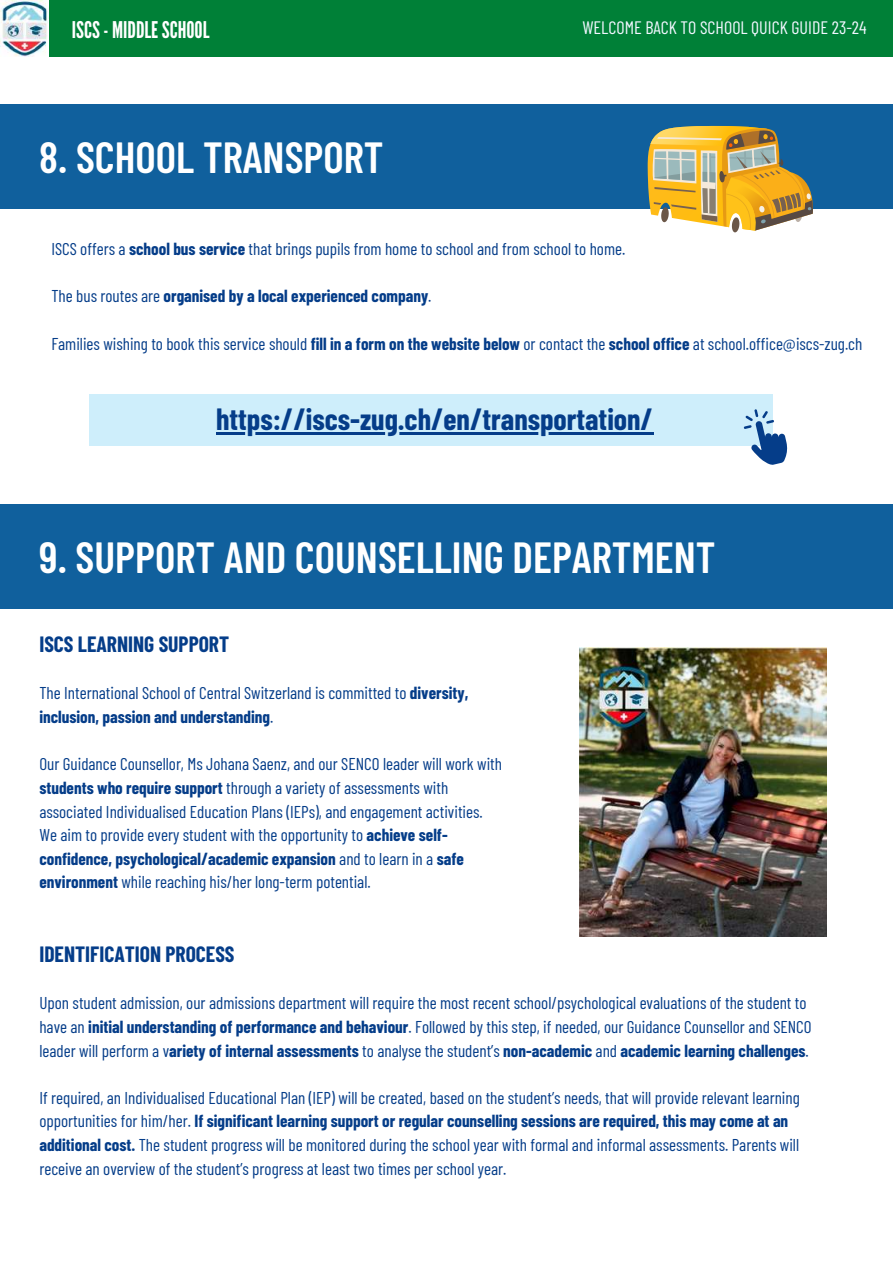
<style>
.page{position:relative;width:893px;height:1264px;background:#fff}
.page>*{position:absolute;margin:0;border:0;box-sizing:border-box;transform-origin:0 0}
.t1{font:600 43.5px "Barlow Condensed";color:#fff}
.t2{font:700 30px "Barlow Condensed";color:#053d89}
.t3{font:22.95px "League Gothic";color:#fff}
.t4{font:700 21.6px "Barlow Condensed";color:#053d89}
.t5{font:18px "Barlow Condensed";color:#f2f7ff}
.t6{font:17.1px/23.7px "Barlow Condensed";color:#053d89}
.t7{font:700 17.1px "Barlow Condensed";color:#053d89}
.s1{font-weight:700}
.s2{font-weight:400}
</style>
<div class="page">
<div style="left:0;top:0;width:892px;height:56px;background:#008037"></div>
<img style="left:0;top:0;width:48px;height:56px">
<div style="left:0;top:104px;width:892px;height:104px;background:#10609d"></div>
<div style="left:89px;top:394px;width:683px;height:52px;background:#ceeefb"></div>
<svg style="left:743px;top:409px;width:44px;height:56px"></svg>
<div style="left:0;top:504px;width:892px;height:104px;background:#10609d"></div>
<svg style="left:647px;top:125px;width:168px;height:108px"></svg>
<img style="left:579px;top:648px;width:247px;height:288px">
<hr style="left:216px;top:432px;width:437px;height:2px;background:#053d89">
<h3 class="t3" style="left:72px;top:17px;width:139px">ISCS- MIDDLESCHOOL</h3>
<p class="t5" style="left:582px;top:16px;width:286px">WELCOME BACK TO SCHOOL QUICK GUIDE 23-24</p>
<h1 class="t1" style="left:39px;top:129px;width:345px">8. SCHOOL TRANSPORT</h1>
<p class="t6" style="left:51px;top:236px;width:575px">ISCS offers a <span class="s1">school bus service</span> that brings pupils from home to school and from school to home.</p>
<p class="t7" style="left:51px;top:285px;width:381px"><span class="s2">The bus routes are</span> organised by a local experienced company<span class="s2">.</span></p>
<p class="t6" style="left:51px;top:331px;width:812px">Families wishing to book this service should <span class="s1">fill in a form on the website below</span> or contact the <span class="s1">school office</span> at school.office@iscs-zug.ch</p>
<h2 class="t2" style="left:216px;top:400px;width:438px">https://iscs-zug.ch/en/transportation/</h2>
<h1 class="t1" style="left:39px;top:529px;width:677px">9. SUPPORT AND COUNSELLING DEPARTMENT</h1>
<p class="t4" style="left:39px;top:630px;width:191px">ISCS LEARNING SUPPORT</p>
<p class="t6" style="left:39px;top:680px;width:430px">The International School of Central Switzerland is committed to <span class="s1">diversity, inclusion, passion and understanding</span>.</p>
<p class="t6" style="left:39px;top:751px;width:464px">Our Guidance Counsellor, Ms Johana Saenz, and our SENCO leader will work with <span class="s1">students who require support</span> through a variety of assessments with associated Individualised Education Plans (IEPs), and engagement activities.<br>We aim to provide every student with the opportunity to <span class="s1">achieve self&shy;confidence, psychological/academic expansion</span> and to learn in a <span class="s1">safe environment</span> while reaching his/her long-term potential.</p>
<p class="t4" style="left:39px;top:940px;width:197px">IDENTIFICATION PROCESS</p>
<p class="t6" style="left:39px;top:990px;width:773px">Upon student admission, our admissions department will require the most recent school/psychological evaluations of the student to have an <span class="s1">initial understanding of performance and behaviour</span>. Followed by this step, if needed, our Guidance Counsellor and SENCO leader will perform a v<span class="s1">ariety of internal assessments</span> to analyse the student’s <span class="s1">non-academic</span> and <span class="s1">academic learning challenges</span>.</p>
<p class="t6" style="left:39px;top:1085px;width:761px">If required, an Individualised Educational Plan (IEP) will be created, based on the student’s needs, that will provide relevant learning opportunities for him/her. <span class="s1">If significant learning support or regular counselling sessions are required, this may come at an additional cost.</span> The student progress will be monitored during the school year with formal and informal assessments. Parents will receive an overview of the student’s progress at least two times per school year.</p>
</div>
